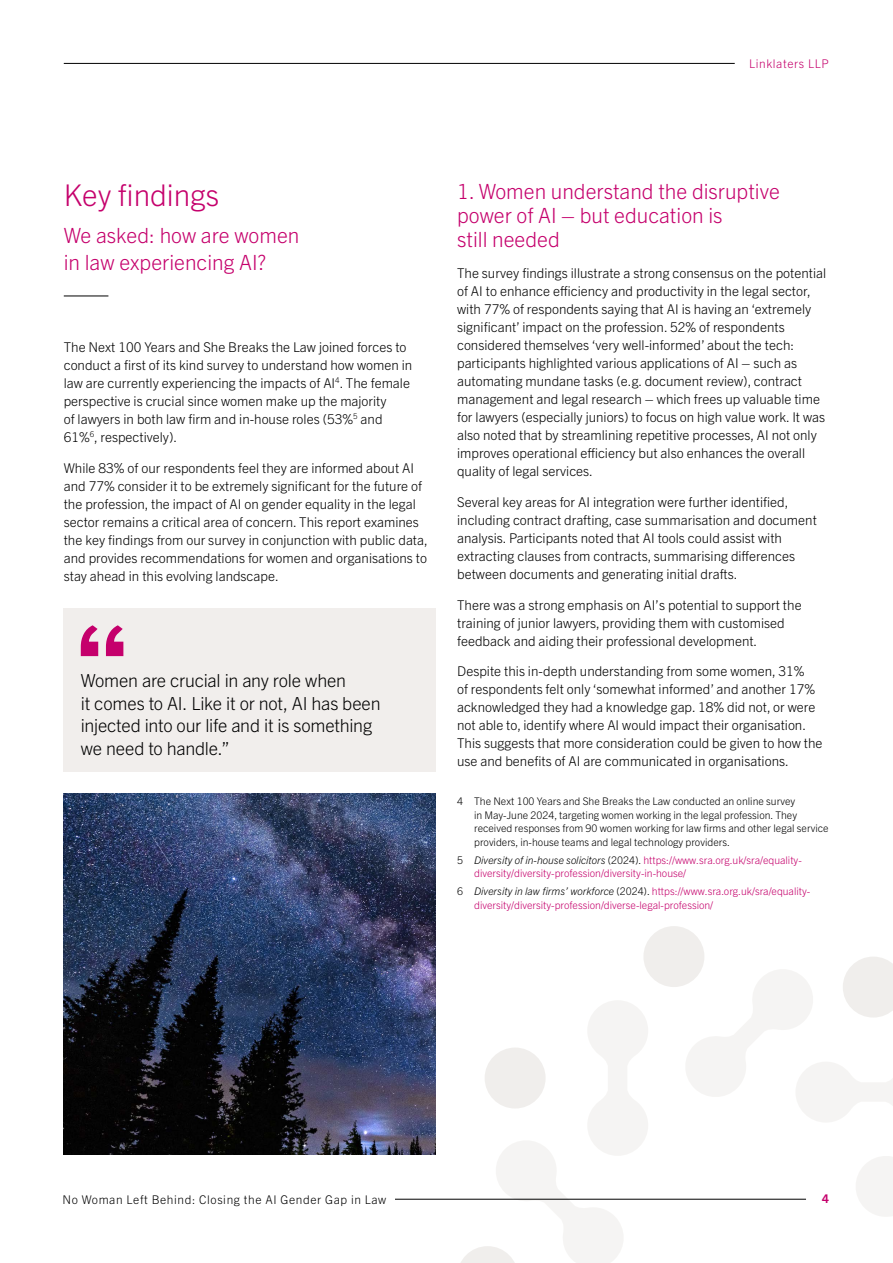
<style>
.page{position:relative;width:893px;height:1263px;background:#fff}
.page>*{position:absolute;margin:0;border:0;box-sizing:border-box;transform-origin:0 0}
.t1{font:300 30px "Trade Gothic Next LT Pro";color:#c5006c}
.t2{font:300 21px/24px "Trade Gothic Next LT Pro";color:#c5006c}
.t3{font:300 18px/22.5px "Trade Gothic Next LT Pro";letter-spacing:-.015em;color:#000}
.t4{font:300 13.5px/18px "Trade Gothic Next LT Pro";color:#000}
.t5{font:300 12px "Trade Gothic Next LT Pro";letter-spacing:.05em;color:#000}
.t6{font:300 12px "Trade Gothic Next LT Pro";letter-spacing:.05em;color:#c5006c}
.t7{font:700 12px "Trade Gothic Next LT Pro";color:#c5006c}
.t8{font:300 10.5px/13.5px "Trade Gothic Next LT Pro";color:#c5006c}
.t9{font:300 10.5px/13.5px "Trade Gothic Next LT Pro";color:#000}
.s1{color:#000}
.s2{font-style:italic;color:#000}
</style>
<div class="page">
<hr style="left:64px;top:296px;width:44px;height:1px;background:#000">
<div style="left:64px;top:608px;width:372px;height:164px;background:#f1eeec"></div>
<svg style="left:81px;top:625px;width:42px;height:31px"></svg>
<img style="left:64px;top:793px;width:372px;height:361px">
<div style="left:643px;top:926px;width:61px;height:61px;background:#f0eeec;border-radius:50%"></div>
<svg style="left:856px;top:1156px;width:37px;height:61px"></svg>
<svg style="left:686px;top:957px;width:207px;height:165px"></svg>
<svg style="left:457px;top:1001px;width:191px;height:262px"></svg>
<hr style="left:64px;top:63px;width:671px;height:1px;background:#000">
<hr style="left:395px;top:1199px;width:411px;height:1px;background:#000">
<p class="t6" style="left:749px;top:55px;width:81px">Linklaters LLP</p>
<h1 class="t1" style="left:64px;top:174px;width:157px">Key findings</h1>
<h2 class="t2" style="left:64px;top:221px;width:237px;line-height:27px">We asked: how are women in law experiencing AI?</h2>
<p class="t4" style="left:64px;top:337px;width:350px">The Next 100 Years and She Breaks the Law joined forces to conduct a first of its kind survey to understand how women in law are currently experiencing the impacts of AI<sup>4</sup>. The female perspective is crucial since women make up the majority<br>of lawyers in both law firm and in-house roles (53%<sup>5</sup> and 61%<sup>6</sup>, respectively).</p>
<p class="t4" style="left:64px;top:458px;width:366px">While 83% of our respondents feel they are informed about AI and 77% consider it to be extremely significant for the future of the profession, the impact of AI on gender equality in the legal sector remains a critical area of concern. This report examines the key findings from our survey in conjunction with public data, and provides recommendations for women and organisations to stay ahead in this evolving landscape.</p>
<h3 class="t3" style="left:81px;top:668px;width:301px">Women are crucial in any role when<br>it comes to AI. Like it or not, AI has been injected into our life and it is something we need to handle.”</h3>
<h2 class="t2" style="left:457px;top:178px;width:324px">1. Women understand the disruptive power of AI – but education is<br>still needed</h2>
<p class="t4" style="left:457px;top:263px;width:371px">The survey findings illustrate a strong consensus on the potential of AI to enhance efficiency and productivity in the legal sector, with 77% of respondents saying that AI is having an ‘extremely significant’ impact on the profession. 52% of respondents considered themselves ‘very well-informed’ about the tech: participants highlighted various applications of AI – such as automating mundane tasks (e.g. document review), contract management and legal research – which frees up valuable time for lawyers (especially juniors) to focus on high value work. It was also noted that by streamlining repetitive processes, AI not only improves operational efficiency but also enhances the overall quality of legal services.</p>
<p class="t4" style="left:457px;top:492px;width:361px">Several key areas for AI integration were further identified, including contract drafting, case summarisation and document analysis. Participants noted that AI tools could assist with extracting clauses from contracts, summarising differences between documents and generating initial drafts.</p>
<p class="t4" style="left:457px;top:595px;width:346px">There was a strong emphasis on AI’s potential to support the training of junior lawyers, providing them with customised feedback and aiding their professional development.</p>
<p class="t4" style="left:457px;top:661px;width:367px">Despite this in-depth understanding from some women, 31%<br>of respondents felt only ‘somewhat informed’ and another 17% acknowledged they had a knowledge gap. 18% did not, or were not able to, identify where AI would impact their organisation.<br>This suggests that more consideration could be given to how the use and benefits of AI are communicated in organisations.</p>
<p class="t9" style="left:474px;top:794px;width:356px;text-indent:-17px">4 The Next 100 Years and She Breaks the Law conducted an online survey<br>in May-June 2024, targeting women working in the legal profession. They received responses from 90 women working for law firms and other legal service providers, in-house teams and legal technology providers.</p>
<p class="t8" style="left:474px;top:852px;width:329px;text-indent:-17px"><span class="s1">5</span> <span class="s2">Diversity of in-house solicitors</span> <span class="s1">(2024).</span> https://www.sra.org.uk/sra/equality&shy;diversity/diversity-profession/diversity-in-house/</p>
<p class="t8" style="left:474px;top:884px;width:338px;text-indent:-17px"><span class="s1">6</span> <span class="s2">Diversity in law firms’ workforce</span> <span class="s1">(2024).</span> https://www.sra.org.uk/sra/equality&shy;diversity/diversity-profession/diverse-legal-profession/</p>
<p class="t5" style="left:63px;top:1191px;width:325px">No Woman Left Behind: Closing the AI Gender Gap in Law</p>
<p class="t7" style="left:822px;top:1190px;width:8px">4</p>
</div>
